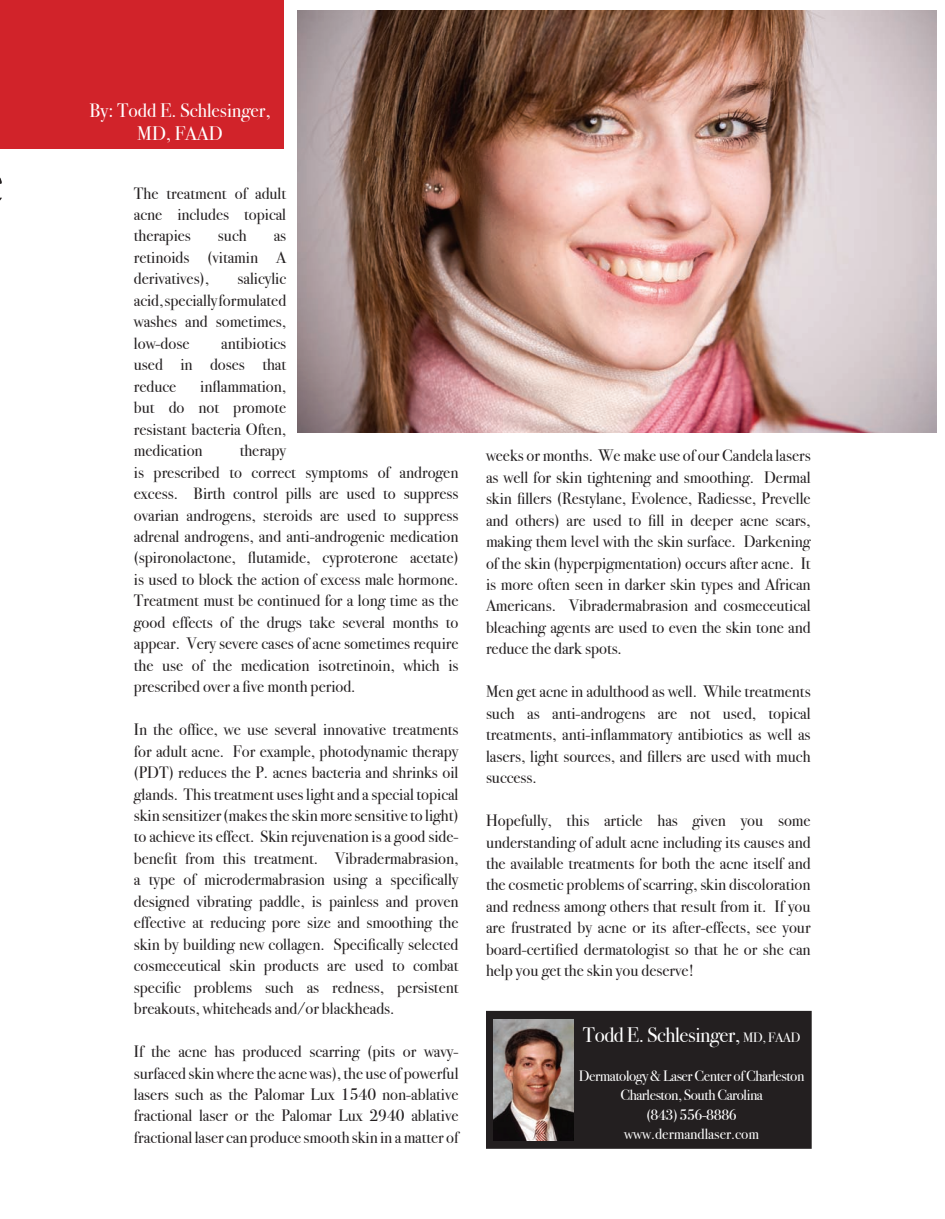
<style>
.page{position:relative;width:945px;height:1219px;background:#fff}
.page>*{position:absolute;margin:0;border:0;box-sizing:border-box;transform-origin:0 0}
.t1{font:21px "Bodoni Svty Two ITCTT Book";letter-spacing:-.02em;color:#fff}
.t2{font:19.5px/22.5px "Bodoni Svty Two ITCTT Book";color:#fff;text-align:center}
.t3{font:16.5px/21.5px "Bodoni Svty Two ITCTT Book";color:#231f20;text-align:justify}
.t4{font:15px/19.5px "Bodoni Svty Two ITCTT Book";letter-spacing:-.03em;color:#fff;text-align:center}
.s1{font-size:13.5px}
</style>
<div class="page">
<div style="left:0;top:0;width:284px;height:148px;background:#d1232a"></div>
<div style="left:487px;top:1011px;width:324px;height:136px;background:#231f20"></div>
<div style="left:486px;top:1010px;width:326px;height:138px;border:2px solid #231f20"></div>
<img style="left:494px;top:1019px;width:80px;height:121px">
<img style="left:297px;top:10px;width:639px;height:422px">
<p class="t2" style="left:89px;top:97px;width:183px">By: Todd E. Schlesinger,<br>MD, FAAD</p>
<p class="t3" style="left:134px;top:180px;width:154px">The treatment of adult acne includes topical therapies</p>
<p class="t3" style="left:218px;top:223px;width:30px">such</p>
<p class="t3" style="left:134px;top:223px;width:154px;text-indent:140px">as retinoids (vitamin A derivatives),</p>
<p class="t3" style="left:134px;top:266px;width:154px;text-indent:104px">salicylic acid, specially formulated washes and sometimes, low-dose</p>
<p class="t3" style="left:134px;top:331px;width:154px;text-indent:87px">antibiotics used in doses that reduce</p>
<p class="t3" style="left:134px;top:373px;width:154px;text-indent:66px">inflammation, but do not promote resistant bacteria Often, medication</p>
<p class="t3" style="left:134px;top:438px;width:326px;text-align:left;text-indent:106px">therapy<br>is prescribed to correct symptoms of androgen excess. Birth control pills are used to suppress ovarian androgens, steroids are used to suppress adrenal androgens, and anti-androgenic medication (spironolactone, flutamide, cyproterone acetate) is used to block the action of excess male hormone.<br>Treatment must be continued for a long time as the good effects of the drugs take several months to appear. Very severe cases of acne sometimes require the use of the medication isotretinoin, which is prescribed over a five month period.</p>
<p class="t3" style="left:134px;top:717px;width:326px">In the office, we use several innovative treatments for adult acne. For example, photodynamic therapy (PDT) reduces the P. acnes bacteria and shrinks oil glands. This treatment uses light and a special topical skin sensitizer (makes the skin more sensitive to light) to achieve its effect. Skin rejuvenation is a good side&shy;benefit from this treatment. Vibradermabrasion, a type of microdermabrasion using a specifically designed vibrating paddle, is painless and proven effective at reducing pore size and smoothing the skin by building new collagen. Specifically selected cosmeceutical skin products are used to combat specific problems such as redness, persistent breakouts, whiteheads and/or blackheads.</p>
<p class="t3" style="left:134px;top:1038px;width:326px">If the acne has produced scarring (pits or wavy&shy;surfaced skin where the acne was), the use of powerful lasers such as the Palomar Lux 1540 non-ablative fractional laser or the Palomar Lux 2940 ablative fractional laser can produce smooth skin in a matter of</p>
<p class="t3" style="left:486px;top:443px;width:326px">weeks or months. We make use of our Candela lasers as well for skin tightening and smoothing. Dermal skin fillers (Restylane, Evolence, Radiesse, Prevelle and others) are used to fill in deeper acne scars, making them level with the skin surface. Darkening of the skin (hyperpigmentation) occurs after acne. It is more often seen in darker skin types and African Americans. Vibradermabrasion and cosmeceutical bleaching agents are used to even the skin tone and reduce the dark spots.</p>
<p class="t3" style="left:486px;top:679px;width:326px">Men get acne in adulthood as well. While treatments such as anti-androgens are not used, topical treatments, anti-inflammatory antibiotics as well as lasers, light sources, and fillers are used with much success.</p>
<p class="t3" style="left:486px;top:808px;width:326px">Hopefully, this article has given you some understanding of adult acne including its causes and the available treatments for both the acne itself and the cosmetic problems of scarring, skin discoloration and redness among others that result from it. If you are frustrated by acne or its after-effects, see your board-certified dermatologist so that he or she can help you get the skin you deserve!</p>
<p class="t1" style="left:583px;top:1017px;width:219px">Todd E. Schlesinger, <span class="s1">MD, FAAD</span></p>
<p class="t4" style="left:579px;top:1064px;width:227px">Dermatology &amp; Laser Center of Charleston<br>Charleston, South Carolina<br>(843) 556-8886 www.dermandlaser.com</p>
</div>
